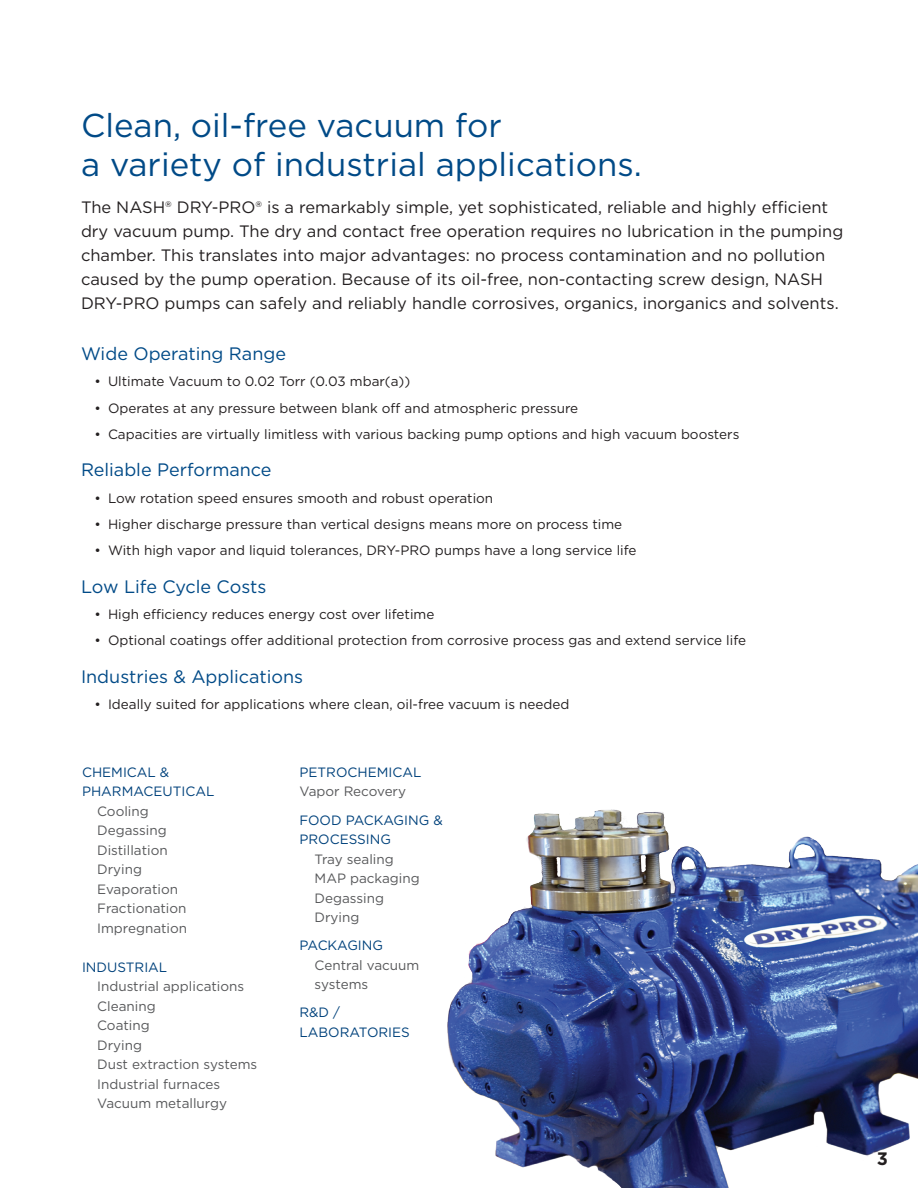
<style>
.page{position:relative;width:918px;height:1188px;background:#fff}
.page>*{position:absolute;margin:0;border:0;box-sizing:border-box;transform-origin:0 0}
.Dbl_Click_Table_R_to{font:33px/39px "Gotham";color:#004a87}
._02_Subline{font:18px "Gotham";color:#004a87}
.t1{font:700 18px "Gotham";color:#231f20}
.Dbl_Click_Table_R_to-2{font:16.5px/24px "Gotham";color:#231f20}
.t2{font:13.5px "Gotham";color:#231f20}
.t3{font:13.5px/19.5px "Gotham";color:#57585a}
.t4{font:13.5px/19.5px "Gotham";color:#01427c}
.s1{color:#57585a}
</style>
<div class="page">
<img style="left:447px;top:809px;width:471px;height:379px">
<p class="Dbl_Click_Table_R_to" style="left:81px;top:105px;width:562px">Clean, oil-free vacuum for<br>a variety of industrial applications.</p>
<p class="Dbl_Click_Table_R_to-2" style="left:81px;top:195px;width:764px">The NASH® DRY-PRO® is a remarkably simple, yet sophisticated, reliable and highly efficient dry vacuum pump. The dry and contact free operation requires no lubrication in the pumping chamber. This translates into major advantages: no process contamination and no pollution caused by the pump operation. Because of its oil-free, non-contacting screw design, NASH DRY-PRO pumps can safely and reliably handle corrosives, organics, inorganics and solvents.</p>
<p class="_02_Subline" style="left:81px;top:342px;width:207px">Wide Operating Range</p>
<p class="t2" style="left:94px;top:373px;width:317px">• Ultimate Vacuum to 0.02 Torr (0.03 mbar(a))</p>
<p class="t2" style="left:94px;top:399px;width:485px">• Operates at any pressure between blank off and atmospheric pressure</p>
<p class="t2" style="left:94px;top:426px;width:646px">• Capacities are virtually limitless with various backing pump options and high vacuum boosters</p>
<p class="_02_Subline" style="left:81px;top:459px;width:192px">Reliable Performance</p>
<p class="t2" style="left:94px;top:489px;width:400px">• Low rotation speed ensures smooth and robust operation</p>
<p class="t2" style="left:94px;top:516px;width:529px">• Higher discharge pressure than vertical designs means more on process time</p>
<p class="t2" style="left:94px;top:542px;width:544px">• With high vapor and liquid tolerances, DRY-PRO pumps have a long service life</p>
<p class="_02_Subline" style="left:81px;top:575px;width:187px">Low Life Cycle Costs</p>
<p class="t2" style="left:94px;top:606px;width:341px">• High efficiency reduces energy cost over lifetime</p>
<p class="t2" style="left:94px;top:632px;width:653px">• Optional coatings offer additional protection from corrosive process gas and extend service life</p>
<p class="_02_Subline" style="left:81px;top:665px;width:224px">Industries &amp; Applications</p>
<p class="t2" style="left:94px;top:696px;width:476px">• Ideally suited for applications where clean, oil-free vacuum is needed</p>
<p class="t4" style="left:82px;top:762px;width:89px">CHEMICAL &amp;</p>
<p class="t4" style="left:82px;top:782px;width:134px">PHARMACEUTICAL</p>
<p class="t3" style="left:97px;top:801px;width:91px">Cooling<br>Degassing<br>Distillation<br>Drying<br>Evaporation<br>Fractionation<br>Impregnation</p>
<p class="t4" style="left:82px;top:957px;width:87px">INDUSTRIAL</p>
<p class="t3" style="left:97px;top:977px;width:162px">Industrial applications<br>Cleaning<br>Coating<br>Drying<br>Dust extraction systems<br>Industrial furnaces<br>Vacuum metallurgy</p>
<p class="t4" style="left:300px;top:762px;width:123px">PETROCHEMICAL<br><span class="s1">Vapor Recovery</span></p>
<p class="t4" style="left:300px;top:810px;width:145px">FOOD PACKAGING &amp;<br>PROCESSING</p>
<p class="t3" style="left:315px;top:849px;width:107px">Tray sealing<br>MAP packaging<br>Degassing<br>Drying</p>
<p class="t4" style="left:300px;top:935px;width:85px">PACKAGING</p>
<p class="t3" style="left:315px;top:955px;width:106px">Central vacuum systems</p>
<p class="t4" style="left:300px;top:1003px;width:112px">R&amp;D /<br>LABORATORIES</p>
<h2 class="t1" style="left:877px;top:1147px;width:13px">3</h2>
</div>
